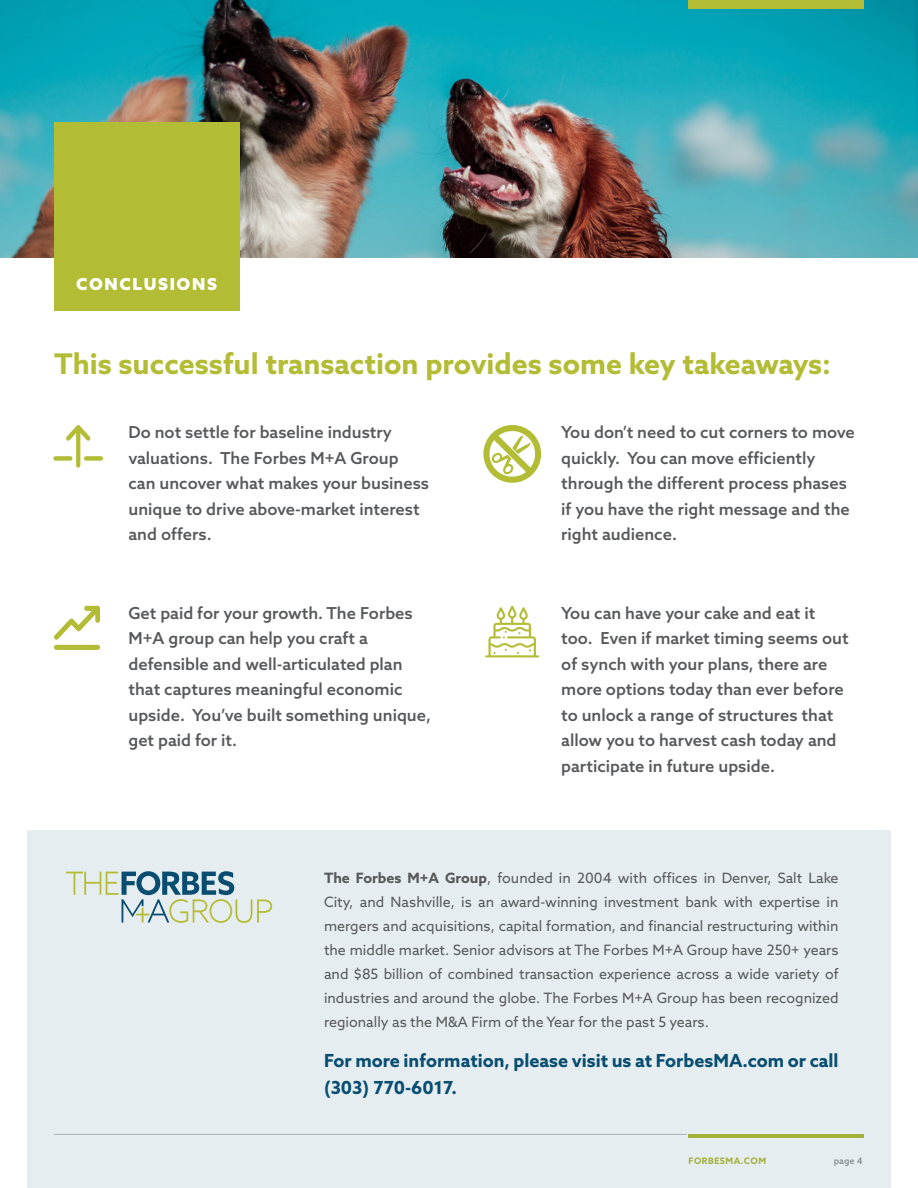
<style>
.page{position:relative;width:918px;height:1188px;background:#fff}
.page>*{position:absolute;margin:0;border:0;box-sizing:border-box;transform-origin:0 0}
.Headline{font:700 28.5px "Azo Sans";color:#b3bc35}
.t1{font:700 18px/27px "Azo Sans";color:#074d70}
.t2{font:500 16.5px/25.5px "Azo Sans";color:#57585a}
.Callout_Headline{font:900 16.5px "Azo Sans";letter-spacing:.1em;color:#fff}
.t3{font:14.25px/24px "Azo Sans";color:#57585a;text-align:justify}
.t4{font:700 9px "Azo Sans";letter-spacing:.05em;color:#b3bc35}
.t5{font:500 9px "Azo Sans";color:#939598}
.s1{font-weight:700}
</style>
<div class="page">
<img style="left:0;top:0;width:918px;height:258px">
<div style="left:54px;top:122px;width:185px;height:188px;background:#b3bc35"></div>
<div style="left:688px;top:0;width:176px;height:9px;background:#b3bc35"></div>
<svg style="left:485px;top:606px;width:54px;height:51px"></svg>
<svg style="left:66px;top:425px;width:25px;height:43px"></svg>
<svg style="left:54px;top:606px;width:46px;height:44px"></svg>
<div style="left:27px;top:831px;width:864px;height:357px;background:#e6edf0"></div>
<svg style="left:66px;top:871px;width:206px;height:52px"></svg>
<div style="left:56px;top:456px;width:14px;height:5px;background:#b3bc35"></div>
<div style="left:86px;top:456px;width:15px;height:5px;background:#b3bc35"></div>
<svg style="left:483px;top:425px;width:58px;height:58px"></svg>
<p class="Callout_Headline" style="left:76px;top:273px;width:142px">CONCLUSIONS</p>
<p class="Headline" style="left:54px;top:344px;width:779px">This successful transaction provides some key takeaways:</p>
<p class="t2" style="left:129px;top:419px;width:302px">Do not settle for baseline industry valuations. The Forbes M+A Group can uncover what makes your business unique to drive above-market interest and offers.</p>
<p class="t2" style="left:561px;top:419px;width:295px">You don’t need to cut corners to move quickly. You can move efficiently through the different process phases if you have the right message and the right audience.</p>
<p class="t2" style="left:129px;top:600px;width:304px">Get paid for your growth. The Forbes<br>M+A group can help you craft a defensible and well-articulated plan that captures meaningful economic upside. You’ve built something unique, get paid for it.</p>
<p class="t2" style="left:561px;top:600px;width:289px">You can have your cake and eat it too. Even if market timing seems out of synch with your plans, there are more options today than ever before to unlock a range of structures that allow you to harvest cash today and participate in future upside.</p>
<p class="t3" style="left:324px;top:865px;width:516px"><span class="s1">The Forbes M+A Group</span>, founded in 2004 with offices in Denver, Salt Lake City, and Nashville, is an award-winning investment bank with expertise in mergers and acquisitions, capital formation, and financial restructuring within the middle market. Senior advisors at The Forbes M+A Group have 250+ years and $85 billion of combined transaction experience across a wide variety of industries and around the globe. The Forbes M+A Group has been recognized regionally as the M&amp;A Firm of the Year for the past 5 years.</p>
<p class="t1" style="left:324px;top:1047px;width:516px">For more information, please visit us at ForbesMA.com or call (303) 770-6017.</p>
<p class="t4" style="left:688px;top:1155px;width:79px">FORBESMA.COM</p>
<p class="t5" style="left:834px;top:1155px;width:30px">page 4</p>
</div>
